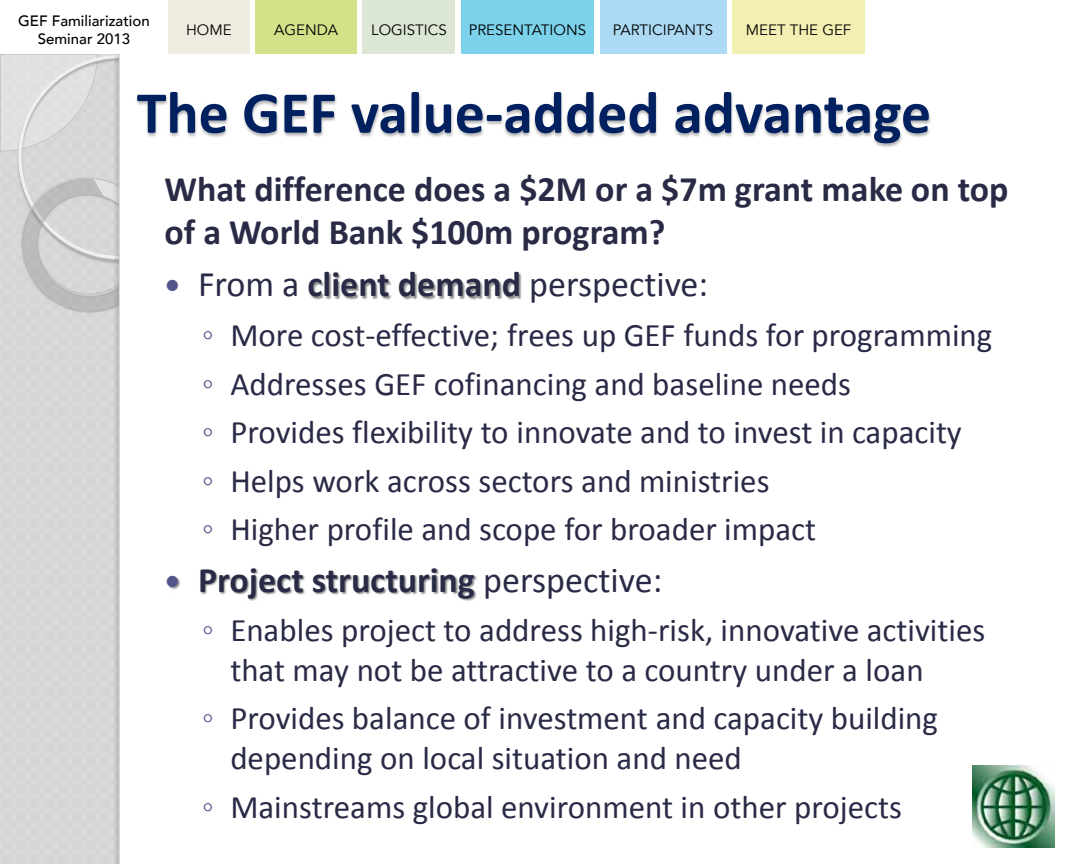
<style>
.page{position:relative;width:1080px;height:864px;background:#fff}
.page>*{position:absolute;margin:0;border:0;box-sizing:border-box;transform-origin:0 0}
.t1{font:700 60px "Calibri";color:#002060}
.t2{font:700 36px/43.2px "Calibri";color:#292a45}
.t3{font:36px "Calibri";color:#292a45}
.t4{font:33px/48.6px "Calibri";color:#292a45}
.t5{font:15px "Avenir";color:#000}
.t6{font:500 15px/18px "Avenir";color:#000;text-align:center}
.s1{font-weight:700}
.s2{font-family:"Verdana";color:#53548a}
.s3{font-weight:400}
</style>
<div class="page">
<div style="left:168px;top:0;width:82px;height:54px;background:#efede2"></div>
<div style="left:600px;top:0;width:126px;height:54px;background:#acdaf5"></div>
<div style="left:363px;top:0;width:92px;height:54px;background:#dbe7d4"></div>
<div style="left:732px;top:0;width:133px;height:54px;background:#f3efb3"></div>
<div style="left:256px;top:0;width:101px;height:54px;background:#d2e288"></div>
<div style="left:461px;top:0;width:133px;height:54px;background:#7bd2ea"></div>
<div style="left:0;top:54px;width:1080px;height:810px;background:#d7d7d7"></div>
<svg style="left:0;top:54px;width:98px;height:98px"></svg>
<img style="left:15px;top:55px;width:88px;height:115px">
<div style="left:120px;top:54px;width:960px;height:810px;background:#fff"></div>
<img style="left:111px;top:54px;width:9px;height:810px">
<img style="left:97px;top:57px;width:348px;height:113px">
<img style="left:445px;top:106px;width:19px;height:31px">
<img style="left:464px;top:93px;width:428px;height:54px">
<img style="left:892px;top:105px;width:39px;height:42px">
<img style="left:309px;top:273px;width:213px;height:27px">
<img style="left:169px;top:587px;width:7px;height:3px">
<img style="left:176px;top:568px;width:301px;height:33px">
<img style="left:972px;top:765px;width:83px;height:83px">
<svg style="left:18px;top:170px;width:102px;height:148px"></svg>
<svg style="left:167px;top:575px;width:11px;height:12px"></svg>
<p class="t6" style="left:18px;top:10px;width:133px">GEF Familiarization<br>Seminar 2013</p>
<p class="t5" style="left:186px;top:20px;width:47px">HOME</p>
<p class="t5" style="left:274px;top:20px;width:65px">AGENDA</p>
<p class="t5" style="left:371px;top:20px;width:77px">LOGISTICS</p>
<p class="t5" style="left:469px;top:20px;width:119px">PRESENTATIONS</p>
<p class="t5" style="left:613px;top:20px;width:102px">PARTICIPANTS</p>
<p class="t5" style="left:746px;top:20px;width:107px">MEET THE GEF</p>
<h1 class="t1" style="left:137px;top:74px;width:796px">The GEF value-added advantage</h1>
<p class="t2" style="left:165px;top:167px;width:846px">What difference does a $2M or a $7m grant make on top of a World Bank $100m program?</p>
<p class="t3" style="left:198px;top:262px;width:512px">From a <span class="s1">client demand</span> perspective:</p>
<p class="t4" style="left:202px;top:311px;width:792px"><span class="s2">◦</span> More cost-effective; frees up GEF funds for programming <span class="s2">◦</span> Addresses GEF cofinancing and baseline needs<br><span class="s2">◦</span> Provides flexibility to innovate and to invest in capacity<br><span class="s2">◦</span> Helps work across sectors and ministries<br><span class="s2">◦</span> Higher profile and scope for broader impact</p>
<p class="t2" style="left:198px;top:558px;width:466px">Project structuring <span class="s3">perspective:</span></p>
<p class="t4" style="left:230px;top:611px;width:756px;line-height:39.6px;text-indent:-28px"><span class="s2">◦</span> Enables project to address high-risk, innovative activities that may not be attractive to a country under a loan</p>
<p class="t4" style="left:230px;top:699px;width:709px;line-height:39.6px;text-indent:-28px"><span class="s2">◦</span> Provides balance of investment and capacity building depending on local situation and need</p>
<p class="t4" style="left:202px;top:782px;width:701px"><span class="s2">◦</span> Mainstreams global environment in other projects</p>
</div>
